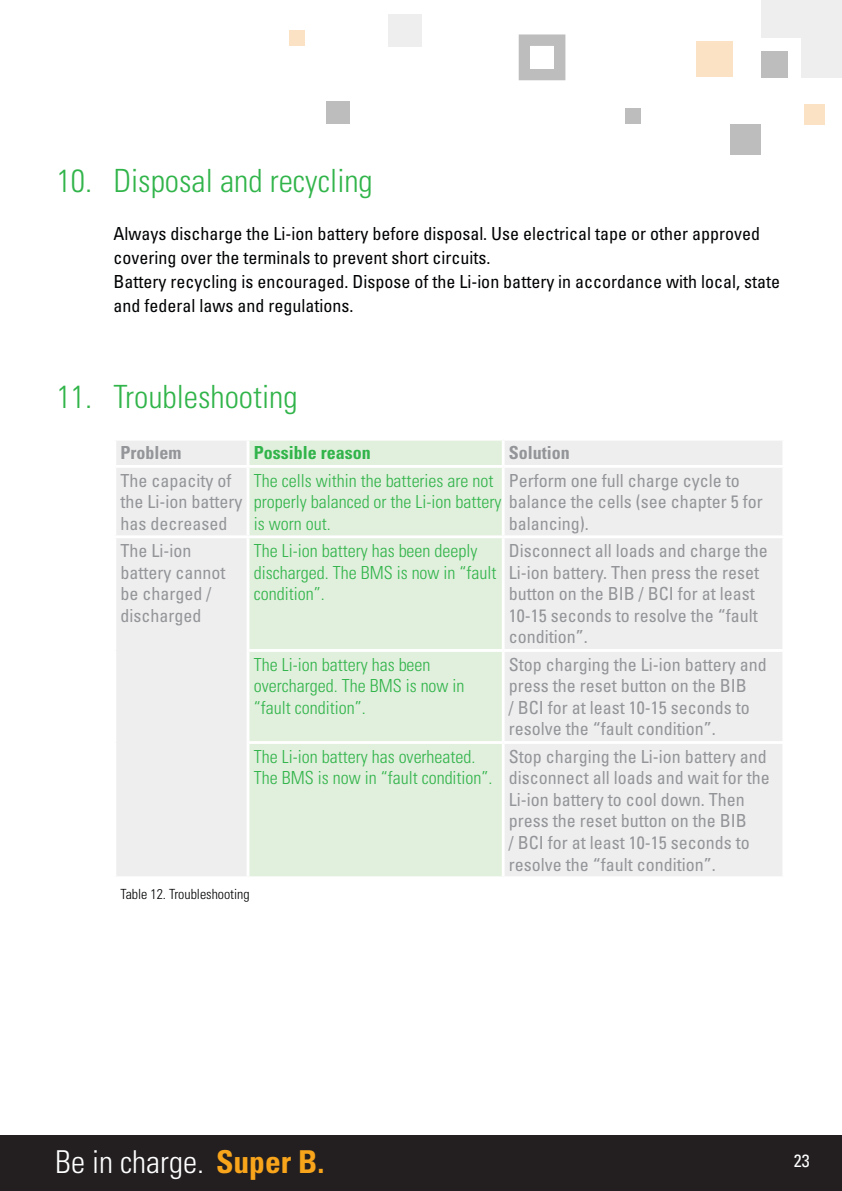
<style>
.page{position:relative;width:842px;height:1191px;background:#fff}
.page>*{position:absolute;margin:0;border:0;box-sizing:border-box;transform-origin:0 0}
.t1{font:300 condensed 32px "Univers LT Std";color:#31b44a}
.t2{font:300 condensed 31.6px "Univers LT Std";color:#fff}
.tabel_stijl_grijs{font:condensed 18px/21.6px "Univers LT Std";color:#939598}
.tabel_stijl_groen{font:300 condensed 18px/21.6px "Univers LT Std";color:#31b44a}
.t3{font:condensed 18px/24px "Univers LT Std";color:#010203}
.tabel_kop_grijs{font:700 condensed 18px "Univers LT Std";color:#939598}
.tabel_kop_groen{font:700 condensed 18px "Univers LT Std";color:#31b44a}
.t4{font:condensed 17.8px "Univers LT Std";color:#fff}
.t5{font:300 condensed 14px "Univers LT Std";color:#010203}
.s1{font-weight:400;color:#939598}
.s2{font-weight:700;color:#f9a51b}
</style>
<div class="page">
<div style="left:0;top:1135px;width:842px;height:56px;background:#231f20"></div>
<div style="left:326px;top:101px;width:24px;height:22px;background:#bdbdbd"></div>
<div style="left:289px;top:30px;width:16px;height:16px;background:#fce2c4"></div>
<div style="left:388px;top:14px;width:33px;height:33px;background:#eee"></div>
<div style="left:519px;top:34px;width:46px;height:46px;background:#bdbdbd"></div>
<div style="left:530px;top:46px;width:24px;height:23px;background:#fff"></div>
<div style="left:761px;top:52px;width:27px;height:26px;background:#bdbdbd"></div>
<div style="left:804px;top:105px;width:20px;height:20px;background:#fce2c4"></div>
<div style="left:802px;top:38px;width:40px;height:40px;background:#eee"></div>
<div style="left:802px;top:0;width:40px;height:38px;background:#eee"></div>
<div style="left:761px;top:0;width:41px;height:38px;background:#eee"></div>
<div style="left:730px;top:125px;width:31px;height:30px;background:#bdbdbd"></div>
<div style="left:696px;top:41px;width:37px;height:36px;background:#fce2c4"></div>
<div style="left:625px;top:109px;width:16px;height:15px;background:#bdbdbd"></div>
<div style="left:116px;top:441px;width:666px;height:435px;background:#eeeeef"></div>
<div style="left:249px;top:440px;width:253px;height:436px;background:#e1efdd"></div>
<hr style="left:113px;top:465px;width:135px;height:3px;background:#fff">
<hr style="left:248px;top:465px;width:255px;height:3px;background:#fff">
<hr style="left:503px;top:465px;width:282px;height:3px;background:#fff">
<hr style="left:247px;top:468px;width:2px;height:67px;background:#fff">
<hr style="left:502px;top:468px;width:3px;height:67px;background:#fff">
<hr style="left:502px;top:538px;width:3px;height:111px;background:#fff">
<hr style="left:247px;top:440px;width:2px;height:25px;background:#fff">
<hr style="left:502px;top:440px;width:3px;height:25px;background:#fff">
<hr style="left:502px;top:652px;width:3px;height:89px;background:#fff">
<hr style="left:502px;top:744px;width:3px;height:132px;background:#fff">
<hr style="left:113px;top:535px;width:135px;height:3px;background:#fff">
<hr style="left:248px;top:535px;width:255px;height:3px;background:#fff">
<hr style="left:503px;top:535px;width:282px;height:3px;background:#fff">
<hr style="left:247px;top:649px;width:256px;height:3px;background:#fff">
<hr style="left:503px;top:649px;width:282px;height:3px;background:#fff">
<hr style="left:247px;top:741px;width:256px;height:3px;background:#fff">
<hr style="left:503px;top:741px;width:282px;height:3px;background:#fff">
<hr style="left:247px;top:538px;width:2px;height:111px;background:#fff">
<hr style="left:247px;top:652px;width:2px;height:89px;background:#fff">
<hr style="left:247px;top:744px;width:2px;height:132px;background:#fff">
<p class="t1" style="left:57px;top:162px;width:318px">10. Disposal and recycling</p>
<p class="t3" style="left:113px;top:221px;width:648px">Always discharge the Li-ion battery before disposal. Use electrical tape or other approved covering over the terminals to prevent short circuits.</p>
<p class="t3" style="left:113px;top:269px;width:668px">Battery recycling is encouraged. Dispose of the Li-ion battery in accordance with local, state and federal laws and regulations.</p>
<p class="t1" style="left:57px;top:378px;width:242px">11. Troubleshooting</p>
<p class="tabel_kop_grijs" style="left:120px;top:442px;width:63px">Problem</p>
<p class="tabel_kop_groen" style="left:254px;top:442px;width:118px">Possible reason</p>
<p class="tabel_kop_grijs" style="left:509px;top:442px;width:63px">Solution</p>
<p class="tabel_stijl_grijs" style="left:120px;top:469px;width:123px">The capacity of the Li-ion battery has decreased</p>
<p class="tabel_stijl_groen" style="left:254px;top:469px;width:511px">The cells within the batteries are not<br>properly balanced or the Li-ion battery <span class="s1">balance the cells (see chapter 5 for </span>is worn out.</p>
<p class="tabel_stijl_grijs" style="left:509px;top:469px;width:232px">Perform one full charge cycle to</p>
<p class="tabel_stijl_grijs" style="left:509px;top:512px;width:81px">balancing).</p>
<p class="tabel_stijl_grijs" style="left:120px;top:539px;width:106px">The Li-ion battery cannot be charged / discharged</p>
<p class="tabel_stijl_groen" style="left:254px;top:540px;width:244px">The Li-ion battery has been deeply discharged. The BMS is now in “fault condition”.</p>
<p class="tabel_stijl_grijs" style="left:509px;top:539px;width:260px">Disconnect all loads and charge the<br>Li-ion battery. Then press the reset button on the BIB / BCI for at least<br>10-15 seconds to resolve the “fault condition”.</p>
<p class="tabel_stijl_groen" style="left:254px;top:653px;width:212px">The Li-ion battery has been overcharged. The BMS is now in “fault condition”.</p>
<p class="tabel_stijl_grijs" style="left:509px;top:653px;width:259px">Stop charging the Li-ion battery and press the reset button on the BIB<br>/ BCI for at least 10-15 seconds to resolve the “fault condition”.</p>
<p class="tabel_stijl_groen" style="left:254px;top:745px;width:240px">The Li-ion battery has overheated.<br>The BMS is now in “fault condition”.</p>
<p class="tabel_stijl_grijs" style="left:509px;top:745px;width:262px">Stop charging the Li-ion battery and disconnect all loads and wait for the Li-ion battery to cool down. Then press the reset button on the BIB<br>/ BCI for at least 10-15 seconds to resolve the “fault condition”.</p>
<p class="t5" style="left:120px;top:885px;width:131px">Table 12. Troubleshooting</p>
<h2 class="t2" style="left:55px;top:1143px;width:271px">Be in charge. <span class="s2">Super B.</span></h2>
<p class="t4" style="left:794px;top:1149px;width:17px">23</p>
</div>
